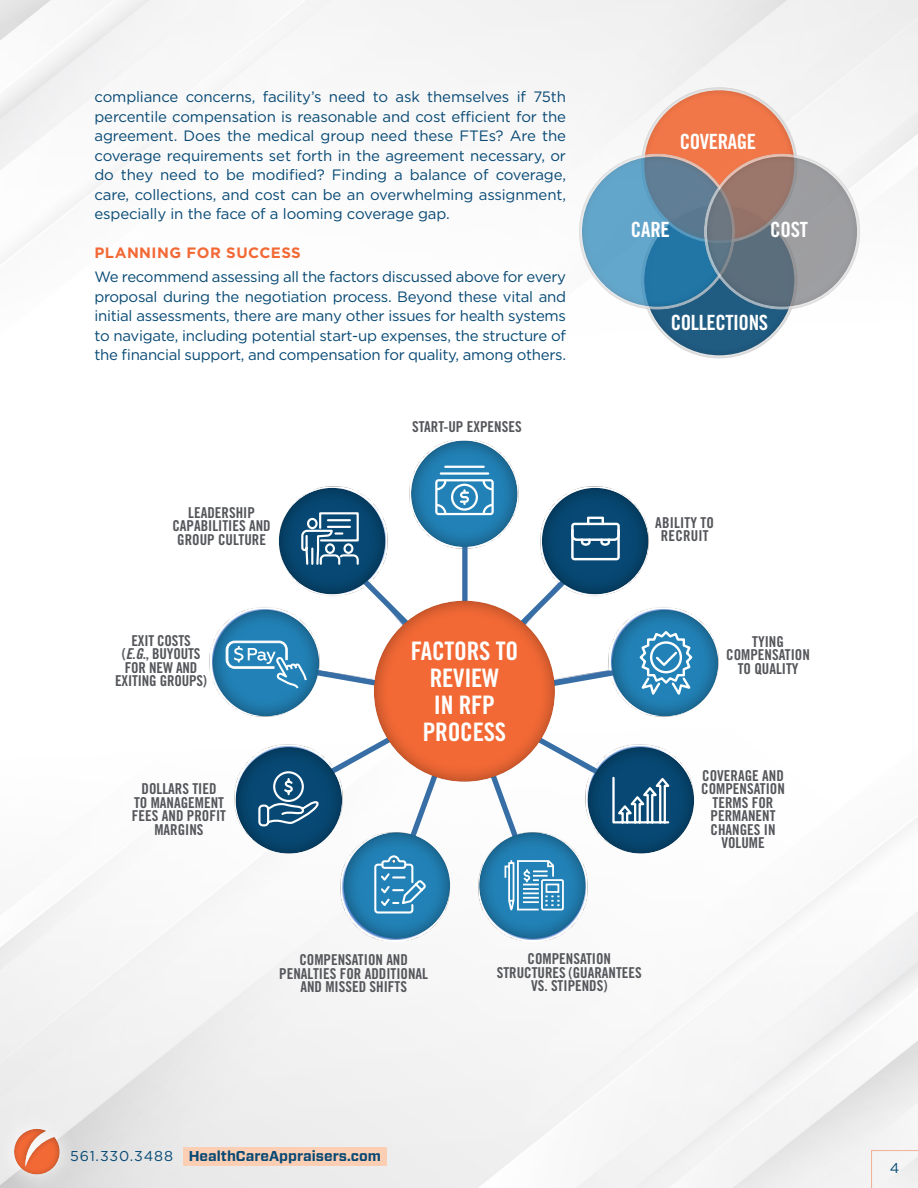
<style>
.page{position:relative;width:918px;height:1188px;background:#fff}
.page>*{position:absolute;margin:0;border:0;box-sizing:border-box;transform-origin:0 0}
.t1{font:25.5px/27px "Trade Gothic Bold Cond Twenty";letter-spacing:-.01em;color:#fff;text-align:center}
.t2{font:21px "Trade Gothic Bold Cond Twenty";letter-spacing:-.02em;color:#fff}
.t3{font:15px/19.5px "Gotham";letter-spacing:-.02em;color:#074974;text-align:justify}
.t4{font:15px/13.5px "Trade Gothic Bold Cond Twenty";color:#54565a;text-align:center}
.t5{font:700 15px "Gotham";letter-spacing:.03em;color:#f26935}
.t6{font:700 14.25px "Forza";color:#074974}
.t7{font:14.25px "Gotham";color:#074974}
.s1{font-family:"Trade Gothic Bold Cond Twenty Obl"}
.s2{font-family:"Gotham";font-weight:400}
</style>
<div class="page">
<div style="left:0;top:1110px;width:78px;height:78px;background:#fff;opacity:.96"></div>
<svg style="left:3px;top:1117px;width:69px;height:69px;background:#e5c0b2"></svg>
<div style="left:183px;top:1147px;width:204px;height:19px;background:#fcceb4"></div>
<div style="left:871px;top:1150px;width:47px;height:38px;background:#f3f3f3"></div>
<div style="left:640px;top:201px;width:159px;height:158px;background:#231f20;opacity:.46"></div>
<div style="left:640px;top:86px;width:159px;height:158px;background:#231f20;opacity:.46"></div>
<div style="left:578px;top:152px;width:159px;height:158px;background:#231f20;opacity:.46"></div>
<div style="left:703px;top:152px;width:159px;height:158px;background:#231f20;opacity:.46"></div>
<div style="left:462px;top:532px;width:6px;height:91px;background:#366ea5"></div>
<div style="left:410px;top:439px;width:108px;height:109px;background:#231f20;opacity:.51"></div>
<div style="left:541px;top:486px;width:108px;height:110px;background:#231f20;opacity:.51"></div>
<div style="left:587px;top:745px;width:108px;height:110px;background:#231f20;opacity:.51"></div>
<div style="left:478px;top:831px;width:108px;height:109px;background:#231f20;opacity:.51"></div>
<div style="left:343px;top:831px;width:108px;height:109px;background:#231f20;opacity:.51"></div>
<div style="left:278px;top:486px;width:108px;height:110px;background:#231f20;opacity:.51"></div>
<div style="left:235px;top:745px;width:108px;height:110px;background:#231f20;opacity:.51"></div>
<div style="left:212px;top:608px;width:108px;height:110px;background:#231f20;opacity:.51"></div>
<div style="left:611px;top:608px;width:108px;height:110px;background:#231f20;opacity:.51"></div>
<div style="left:374px;top:599px;width:181px;height:183px;background:#231f20;opacity:.45"></div>
<svg style="left:435px;top:466px;width:59px;height:49px"></svg>
<svg style="left:508px;top:517px;width:187px;height:183px"></svg>
<svg style="left:226px;top:511px;width:199px;height:181px"></svg>
<svg style="left:257px;top:727px;width:188px;height:188px"></svg>
<svg style="left:483px;top:727px;width:190px;height:185px"></svg>
<p class="t3" style="left:94px;top:87px;width:473px">compliance concerns, facility’s need to ask themselves if 75th percentile compensation is reasonable and cost efficient for the agreement. Does the medical group need these FTEs? Are the coverage requirements set forth in the agreement necessary, or do they need to be modified? Finding a balance of coverage, care, collections, and cost can be an overwhelming assignment, especially in the face of a looming coverage gap.</p>
<p class="t5" style="left:94px;top:244px;width:208px">PLANNING FOR SUCCESS</p>
<p class="t3" style="left:94px;top:267px;width:473px">We recommend assessing all the factors discussed above for every proposal during the negotiation process. Beyond these vital and initial assessments, there are many other issues for health systems to navigate, including potential start-up expenses, the structure of the financial support, and compensation for quality, among others.</p>
<p class="t4" style="left:172px;top:506px;width:100px">LEADERSHIP<br>CAPABILITIES AND<br>GROUP CULTURE</p>
<p class="t4" style="left:115px;top:634px;width:94px">EXIT COSTS<br>(<span class="s1">E.G</span>., BUYOUTS<br>FOR NEW AND<br>EXITING GROUPS)</p>
<p class="t4" style="left:132px;top:782px;width:96px">DOLLARS TIED<br>TO MANAGEMENT<br>FEES AND PROFIT<br>MARGINS</p>
<p class="t4" style="left:412px;top:419px;width:111px">START-UP EXPENSES</p>
<p class="t1" style="left:411px;top:637px;width:109px">FACTORS TO<br>REVIEW<br>IN RFP<br>PROCESS</p>
<p class="t2" style="left:680px;top:129px;width:78px">COVERAGE</p>
<p class="t2" style="left:631px;top:217px;width:41px">CARE</p>
<p class="t2" style="left:770px;top:217px;width:39px">COST</p>
<p class="t2" style="left:671px;top:310px;width:99px">COLLECTIONS</p>
<p class="t4" style="left:655px;top:516px;width:60px">ABILITY TO<br>RECRUIT</p>
<p class="t4" style="left:726px;top:635px;width:85px">TYING<br>COMPENSATION<br>TO QUALITY</p>
<p class="t4" style="left:701px;top:769px;width:85px">COVERAGE AND<br>COMPENSATION<br>TERMS FOR<br>PERMANENT<br>CHANGES IN<br>VOLUME</p>
<p class="t4" style="left:279px;top:953px;width:150px">COMPENSATION AND<br>PENALTIES FOR ADDITIONAL<br>AND MISSED SHIFTS</p>
<p class="t4" style="left:497px;top:952px;width:147px">COMPENSATION<br>STRUCTURES (GUARANTEES<br>VS. STIPENDS)</p>
<p class="t6" style="left:70px;top:1147px;width:312px"><span class="s2">561.330.3488</span> HealthCareAppraisers.com</p>
<p class="t7" style="left:890px;top:1160px;width:11px">4</p>
</div>
